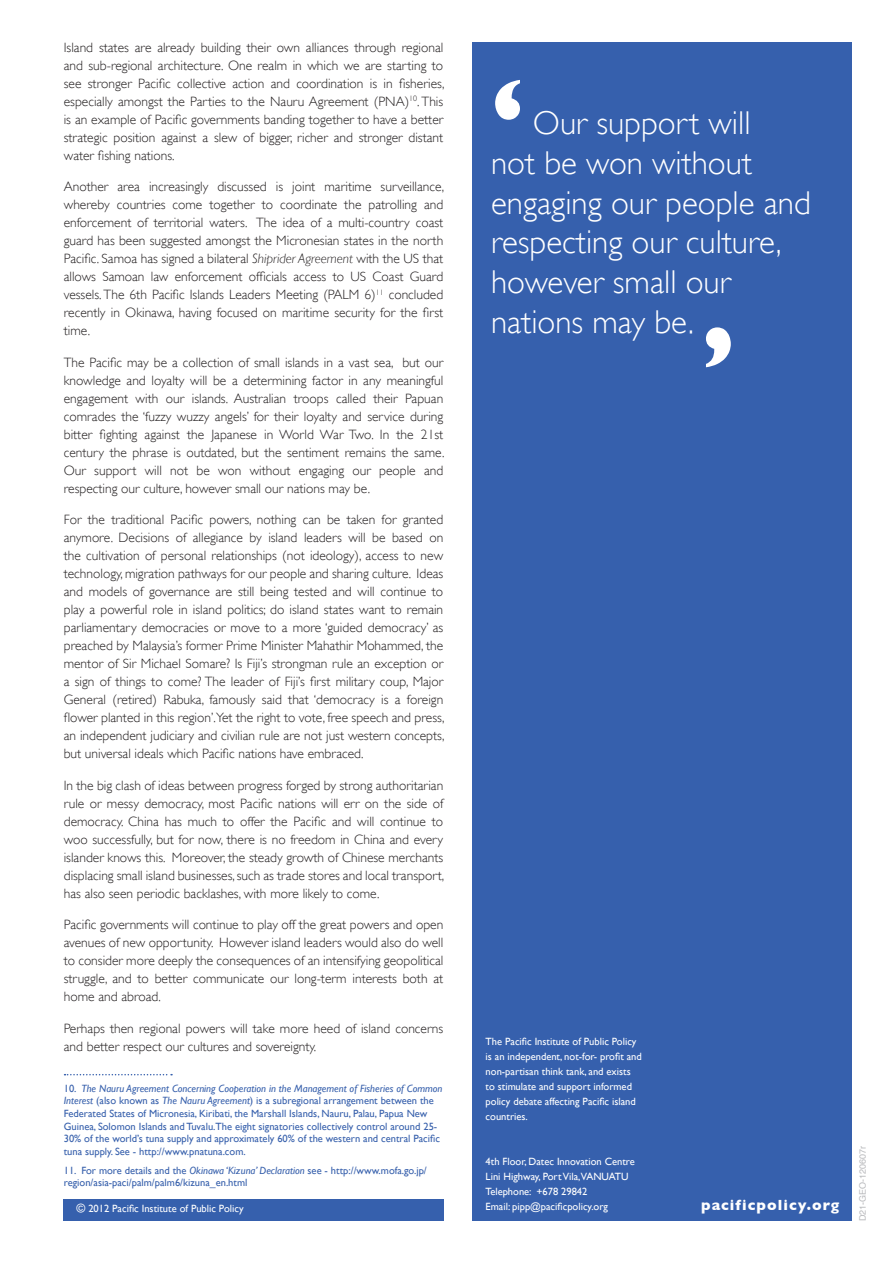
<style>
.page{position:relative;width:893px;height:1263px;background:#fff}
.page>*{position:absolute;margin:0;border:0;box-sizing:border-box;transform-origin:0 0}
.Heading_1{font:700 108px "Gill Sans";color:#fff}
.Heading_1-2{font:300 33px/39.6px "Gill Sans";color:#fff}
.t1{font:700 15px "Gill Sans";letter-spacing:.07em;color:#fff}
.t2{font:300 13.5px/18px "Gill Sans";color:#231f20;text-align:justify}
.PiPP_Footnote{font:10.5px/12.6px "Gill Sans";color:#3760ac}
.t3{font:10.5px/15px "Gill Sans";color:#fff}
.t4{font:9px "Helvetica";color:#b8b9bc}
.s1{font-style:italic}
.s2{font-size:12px}
</style>
<div class="page">
<div style="left:472px;top:1199px;width:379px;height:22px;background:#3660ad"></div>
<svg style="left:65px;top:1074px;width:107px;height:1px"></svg>
<div style="left:63px;top:1199px;width:381px;height:22px;background:#3660ad"></div>
<div style="left:472px;top:1145px;width:379px;height:65px;background:#3660ad"></div>
<div style="left:472px;top:43px;width:379px;height:1107px;background:#3660ad"></div>
<p class="t2" style="left:64px;top:38px;width:382px">Island states are already building their own alliances through regional and sub-regional architecture. One realm in which we are starting to see stronger Pacific collective action and coordination is in fisheries, especially amongst the Parties to the Nauru Agreement (PNA)<sup>10</sup>. This is an example of Pacific governments banding together to have a better strategic position against a slew of bigger, richer and stronger distant water fishing nations.</p>
<p class="t2" style="left:64px;top:178px;width:382px">Another area increasingly discussed is joint maritime surveillance, whereby countries come together to coordinate the patrolling and enforcement of territorial waters. The idea of a multi-country coast guard has been suggested amongst the Micronesian states in the north Pacific. Samoa has signed a bilateral <span class="s1">Shiprider Agreement</span> with the US that allows Samoan law enforcement officials access to US Coast Guard vessels. The 6th Pacific Islands Leaders Meeting (PALM 6)<sup>11</sup> concluded recently in Okinawa, having focused on maritime security for the first time.</p>
<p class="t2" style="left:64px;top:353px;width:382px">The Pacific may be a collection of small islands in a vast sea, but our knowledge and loyalty will be a determining factor in any meaningful engagement with our islands. Australian troops called their Papuan comrades the ‘fuzzy wuzzy angels’ for their loyalty and service during bitter fighting against the Japanese in World War Two. In the 21st century the phrase is outdated, but the sentiment remains the same.<br>Our support will not be won without engaging our people and respecting our culture, however small our nations may be.</p>
<p class="t2" style="left:64px;top:511px;width:382px">For the traditional Pacific powers, nothing can be taken for granted anymore. Decisions of allegiance by island leaders will be based on the cultivation of personal relationships (not ideology), access to new technology, migration pathways for our people and sharing culture. Ideas and models of governance are still being tested and will continue to play a powerful role in island politics; do island states want to remain parliamentary democracies or move to a more ‘guided democracy’ as preached by Malaysia’s former Prime Minister Mahathir Mohammed, the mentor of Sir Michael Somare? Is Fiji’s strongman rule an exception or a sign of things to come? The leader of Fiji’s first military coup, Major General (retired) Rabuka, famously said that ‘democracy is a foreign flower planted in this region’.Yet the right to vote, free speech and press, an independent judiciary and civilian rule are not just western concepts, but universal ideals which Pacific nations have embraced.</p>
<p class="t2" style="left:64px;top:776px;width:382px">In the big clash of ideas between progress forged by strong authoritarian rule or messy democracy, most Pacific nations will err on the side of democracy. China has much to offer the Pacific and will continue to woo successfully, but for now, there is no freedom in China and every islander knows this. Moreover, the steady growth of Chinese merchants displacing small island businesses, such as trade stores and local transport, has also seen periodic backlashes, with more likely to come.</p>
<p class="t2" style="left:64px;top:916px;width:381px">Pacific governments will continue to play off the great powers and open avenues of new opportunity. However island leaders would also do well to consider more deeply the consequences of an intensifying geopolitical struggle, and to better communicate our long-term interests both at home and abroad.</p>
<p class="t2" style="left:64px;top:1019px;width:381px">Perhaps then regional powers will take more heed of island concerns and better respect our cultures and sovereignty.</p>
<p class="PiPP_Footnote" style="left:64px;top:1082px;width:380px">10. <span class="s1">The Nauru Agreement Concerning Cooperation in the Management of Fisheries of Common Interest</span> (also known as <span class="s1">The Nauru Agreement</span>) is a subregional arrangement between the Federated States of Micronesia, Kiribati, the Marshall Islands, Nauru, Palau, Papua New Guinea, Solomon Islands and Tuvalu.The eight signatories collectively control around 25- 30% of the world’s tuna supply and approximately 60% of the western and central Pacific tuna supply. See - http://www.pnatuna.com.</p>
<p class="PiPP_Footnote" style="left:64px;top:1164px;width:365px">11. For more details and the <span class="s1">Okinawa ‘Kizuna’ Declaration</span> see - http://www.mofa.go.jp/ region/asia-paci/palm/palm6/kizuna_en.html</p>
<p class="t3" style="left:77px;top:1201px;width:169px"><span class="s2">©</span> 2012 Pacific Institute of Public Policy</p>
<p class="t1" style="left:701px;top:1196px;width:140px">pacificpolicy.org</p>
<p class="Heading_1" style="left:491px;top:54px;width:34px">‘</p>
<p class="Heading_1-2" style="left:491px;top:104px;width:321px;text-indent:42px">Our support will<br>not be won without engaging our people and respecting our culture, however small our nations may be.</p>
<p class="Heading_1" style="left:702px;top:302px;width:34px">’</p>
<p class="t3" style="left:486px;top:1034px;width:158px">The Pacific Institute of Public Policy is an independent, not-for- profit and non-partisan think tank, and exists to stimulate and support informed policy debate affecting Pacific island countries.</p>
<p class="t3" style="left:486px;top:1154px;width:151px">4th Floor, Datec Innovation Centre</p>
<p class="t3" style="left:486px;top:1169px;width:144px">Lini Highway, Port Vila,VANUATU</p>
<p class="t3" style="left:486px;top:1184px;width:103px">Telephone: +678 29842</p>
<p class="t3" style="left:486px;top:1199px;width:124px">Email: pipp@pacificpolicy.org</p>
<p class="t4" style="left:856px;top:1221px;width:77px;rotate:-90deg">D21-GEO-120607r</p>
</div>
